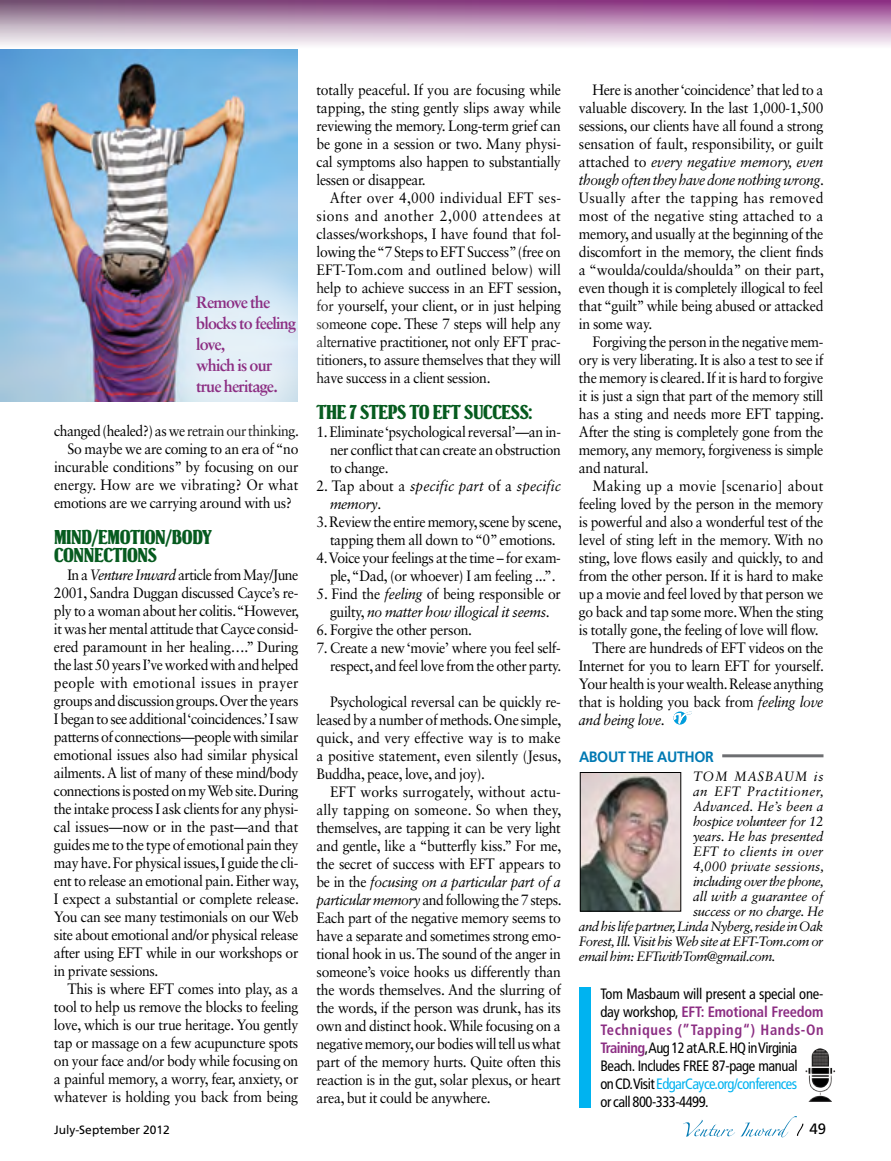
<style>
.page{position:relative;width:891px;height:1161px;background:#fff}
.page>*{position:absolute;margin:0;border:0;box-sizing:border-box;transform-origin:0 0}
.t1{font:21px/18px "Springfield EF";letter-spacing:-.02em;color:#065b1f}
.t2{font:700 16.5px/21px "Sabon LT Std";letter-spacing:-.05em;color:#8c2e83}
.t3{font:15px/18px "Sabon LT Std";letter-spacing:-.025em;color:#000;text-align:justify;scale:.93 1}
.t4{font:condensed 15px/18px "Frutiger LT Std";letter-spacing:-.035em;color:#000}
.t5{font:italic 15px/18px "Sabon LT Std";color:#000;scale:.93 1}
.t6{font:700 15px "Frutiger LT Std";letter-spacing:-.025em;color:#0079b3;scale:.95 1}
.t7{font:15px "Frutiger LT Std";color:#000}
.t8{font:italic 13.5px "Sabon LT Std";letter-spacing:-.035em;color:#000}
.t9{font:italic 13.5px "Sabon LT Std";letter-spacing:.005em;color:#000}
.t10{font:italic 13.5px "Sabon LT Std";letter-spacing:-.015em;color:#000}
.t11{font:italic 13.5px "Sabon LT Std";letter-spacing:.05em;color:#000}
.t12{font:italic 13.5px "Sabon LT Std";letter-spacing:.015em;color:#000}
.t13{font:12px "Frutiger LT Std";color:#000}
.s1{font-style:italic}
.s2{font-style:normal}
.s3{font-weight:700;color:#8c2e83}
.s4{color:#00b3f0}
</style>
<div class="page">
<svg style="left:683px;top:1120px;width:52px;height:17px"></svg>
<svg style="left:741px;top:1116px;width:62px;height:21px"></svg>
<svg style="left:673px;top:712px;width:19px;height:13px"></svg>
<hr style="left:722px;top:754px;width:102px;height:3px;background:#6d6e71">
<img style="left:582px;top:774px;width:97px;height:136px">
<div style="left:580px;top:772px;width:101px;height:140px;border:1px solid #000"></div>
<div style="left:579px;top:987px;width:12px;height:121px;background:#00b3f0"></div>
<img style="left:805px;top:1048px;width:30px;height:54px">
<img style="left:0;top:107px;width:298px;height:295px">
<div style="left:133px;top:234px;width:226px;height:226px;background:#fff;opacity:.65"></div>
<svg style="left:0;top:0;width:891px;height:107px"></svg>
<p class="t2" style="left:196px;top:292px;width:102px">Remove the blocks to feeling love,<br>which is our true heritage.</p>
<p class="t3" style="left:54px;top:422px;width:265px">changed (healed?) as we retrain our thinking.</p>
<p class="t3" style="left:68px;top:440px;width:250px">So maybe we are coming to an era of “no</p>
<p class="t3" style="left:54px;top:458px;width:264px">incurable conditions” by focusing on our</p>
<p class="t3" style="left:54px;top:476px;width:265px">energy. How are we vibrating? Or what</p>
<p class="t3" style="left:54px;top:494px;width:257px">emotions are we carrying around with us?</p>
<h1 class="t1" style="left:54px;top:529px;width:158px">MIND/EMOTION/BODY<br>CONNECTIONS</h1>
<p class="t3" style="left:54px;top:566px;width:265px;text-indent:14px">In a <span class="s1">Venture Inward</span> article from May/June 2001, Sandra Duggan discussed Cayce’s re&shy;ply to a woman about her colitis. “However, it was her mental attitude that Cayce consid&shy;ered paramount in her healing….” During the last 50 years I’ve worked with and helped people with emotional issues in prayer groups and discussion groups. Over the years I began to see additional ‘coincidences.’ I saw patterns of connections—people with similar emotional issues also had similar physical ailments. A list of many of these mind/body connections is posted on my Web site. During the intake process I ask clients for any physi&shy;cal issues—now or in the past—and that guides me to the type of emotional pain they may have. For physical issues, I guide the cli&shy;ent to release an emotional pain. Either way, I expect a substantial or complete release.<br>You can see many testimonials on our Web site about emotional and/or physical release after using EFT while in our workshops or in private sessions.</p>
<p class="t3" style="left:54px;top:980px;width:264px;text-indent:14px">This is where EFT comes into play, as a tool to help us remove the blocks to feeling love, which is our true heritage. You gently tap or massage on a few acupuncture spots on your face and/or body while focusing on a painful memory, a worry, fear, anxiety, or whatever is holding you back from being</p>
<p class="t3" style="left:316px;top:80px;width:265px">totally peaceful. If you are focusing while tapping, the sting gently slips away while reviewing the memory. Long-term grief can be gone in a session or two. Many physi&shy;cal symptoms also happen to substantially lessen or disappear.</p>
<p class="t3" style="left:316px;top:188px;width:265px;text-indent:14px">After over 4,000 individual EFT ses&shy;sions and another 2,000 attendees at classes/workshops, I have found that fol&shy;lowing the “7 Steps to EFT Success” (free on EFT-Tom.com and outlined below) will help to achieve success in an EFT session, for yourself, your client, or in just helping someone cope. These 7 steps will help any alternative practitioner, not only EFT prac&shy;titioners, to assure themselves that they will have success in a client session.</p>
<h1 class="t1" style="left:316px;top:403px;width:177px">THE 7 STEPS TO EFT SUCCESS</h1>
<h1 class="t1" style="left:529px;top:403px;width:5px">:</h1>
<p class="t3" style="left:330px;top:422px;width:250px;text-indent:-14px">1. Eliminate ‘psychological reversal’—an in&shy;ner conflict that can create an obstruction to change.</p>
<p class="t5" style="left:330px;top:476px;width:250px;text-indent:-14px"><span class="s2">2. Tap about a</span> specific part <span class="s2">of a</span> specific memory<span class="s2">.</span></p>
<p class="t3" style="left:316px;top:512px;width:265px;text-align:center">3. Review the entire memory, scene by scene, tapping them all down to “0” emotions.</p>
<p class="t3" style="left:316px;top:548px;width:264px;text-align:center">4. Voice your feelings at the time – for exam&shy;ple, “Dad, (or whoever) I am feeling ...”.</p>
<p class="t3" style="left:316px;top:584px;width:264px;text-align:center">5. Find the <span class="s1">feeling</span> of being responsible or guilty, <span class="s1">no matter how illogical it seems</span>.</p>
<p class="t3" style="left:316px;top:620px;width:169px">6. Forgive the other person.</p>
<p class="t3" style="left:316px;top:638px;width:265px;text-align:right">7. Create a new ‘movie’ where you feel self&shy;respect, and feel love from the other party.</p>
<p class="t3" style="left:316px;top:692px;width:265px;text-indent:14px">Psychological reversal can be quickly re&shy;leased by a number of methods. One simple, quick, and very effective way is to make a positive statement, even silently (Jesus, Buddha, peace, love, and joy).</p>
<p class="t3" style="left:316px;top:782px;width:265px;text-indent:14px">EFT works surrogately, without actu&shy;ally tapping on someone. So when they, themselves, are tapping it can be very light and gentle, like a “butterfly kiss.” For me, the secret of success with EFT appears to be in the <span class="s1">focusing on a particular part of a particular memory</span> and following the 7 steps.<br>Each part of the negative memory seems to have a separate and sometimes strong emo&shy;tional hook in us. The sound of the anger in someone’s voice hooks us differently than the words themselves. And the slurring of the words, if the person was drunk, has its own and distinct hook. While focusing on a negative memory, our bodies will tell us what part of the memory hurts. Quite often this reaction is in the gut, solar plexus, or heart area, but it could be anywhere.</p>
<p class="t3" style="left:579px;top:80px;width:265px;text-indent:14px">Here is another ‘coincidence’ that led to a valuable discovery. In the last 1,000-1,500 sessions, our clients have all found a strong sensation of fault, responsibility, or guilt attached to <span class="s1">every negative memory, even though often they have done nothing wrong</span>.<br>Usually after the tapping has removed most of the negative sting attached to a memory, and usually at the beginning of the discomfort in the memory, the client finds a “woulda/coulda/shoulda” on their part, even though it is completely illogical to feel that “guilt” while being abused or attacked in some way.</p>
<p class="t3" style="left:579px;top:332px;width:265px;text-indent:14px">Forgiving the person in the negative mem&shy;ory is very liberating. It is also a test to see if the memory is cleared. If it is hard to forgive it is just a sign that part of the memory still has a sting and needs more EFT tapping.<br>After the sting is completely gone from the memory, any memory, forgiveness is simple and natural.</p>
<p class="t3" style="left:593px;top:476px;width:250px">Making up a movie [scenario] about</p>
<p class="t3" style="left:579px;top:494px;width:264px">feeling loved by the person in the memory</p>
<p class="t3" style="left:579px;top:512px;width:264px">is powerful and also a wonderful test of the</p>
<p class="t3" style="left:579px;top:530px;width:264px">level of sting left in the memory. With no</p>
<p class="t3" style="left:579px;top:548px;width:265px">sting, love flows easily and quickly, to and</p>
<p class="t3" style="left:579px;top:566px;width:264px">from the other person. If it is hard to make</p>
<p class="t3" style="left:579px;top:584px;width:264px">up a movie and feel loved by that person we</p>
<p class="t3" style="left:579px;top:602px;width:264px">go back and tap some more. When the sting</p>
<p class="t3" style="left:579px;top:620px;width:259px">is totally gone, the feeling of love will flow.</p>
<p class="t3" style="left:593px;top:638px;width:250px">There are hundreds of EFT videos on the</p>
<p class="t3" style="left:579px;top:656px;width:265px">Internet for you to learn EFT for yourself.</p>
<p class="t3" style="left:579px;top:674px;width:264px">Your health is your wealth. Release anything</p>
<p class="t3" style="left:579px;top:692px;width:264px">that is holding you back from <span class="s1">feeling love</span></p>
<p class="t5" style="left:579px;top:710px;width:94px">and being love<span class="s2">.</span></p>
<p class="t6" style="left:579px;top:748px;width:144px">ABOUT THE AUTHOR</p>
<p class="t8" style="left:693px;top:769px;width:52px">Tom Mas</p>
<p class="t8" style="left:765px;top:769px;width:60px">bau m is</p>
<p class="t11" style="left:693px;top:784px;width:132px">an EFT Practitioner,</p>
<p class="t9" style="left:693px;top:799px;width:132px">Advanced. He’s been a</p>
<p class="t8" style="left:693px;top:814px;width:132px">hospice volunteer for 12</p>
<p class="t10" style="left:693px;top:829px;width:132px">years. He has presented</p>
<p class="t12" style="left:693px;top:844px;width:132px">EFT to clients in over</p>
<p class="t9" style="left:693px;top:859px;width:133px">4,000 private sessions,</p>
<p class="t8" style="left:693px;top:874px;width:132px">including over the phone,</p>
<p class="t9" style="left:693px;top:888px;width:132px">all with a guarantee of</p>
<p class="t8" style="left:693px;top:903px;width:132px">success or no charge. He</p>
<p class="t8" style="left:579px;top:918px;width:246px">and his life partner, Linda Nyberg, reside in Oak</p>
<p class="t8" style="left:579px;top:933px;width:246px">Forest, Ill. Visit his Web site at EFT-Tom.com or</p>
<p class="t8" style="left:579px;top:948px;width:198px">email him: EFTwithTom@gmail.com.</p>
<p class="t4" style="left:600px;top:985px;width:225px">Tom Masbaum will present a special one&shy;day workshop, <span class="s3">EFT: Emotional Freedom Techniques (”Tapping“) Hands-On Training</span>, Aug 12 at A.R.E. HQ in Virginia Beach. Includes FREE 87-page manual<br>on CD. Visit <span class="s4">EdgarCayce.org/conferences<br></span>or call 800-333-4499.</p>
<p class="t13" style="left:54px;top:1123px;width:117px">July-September 2012</p>
<p class="t7" style="left:809px;top:1120px;width:18px">49</p>
</div>
